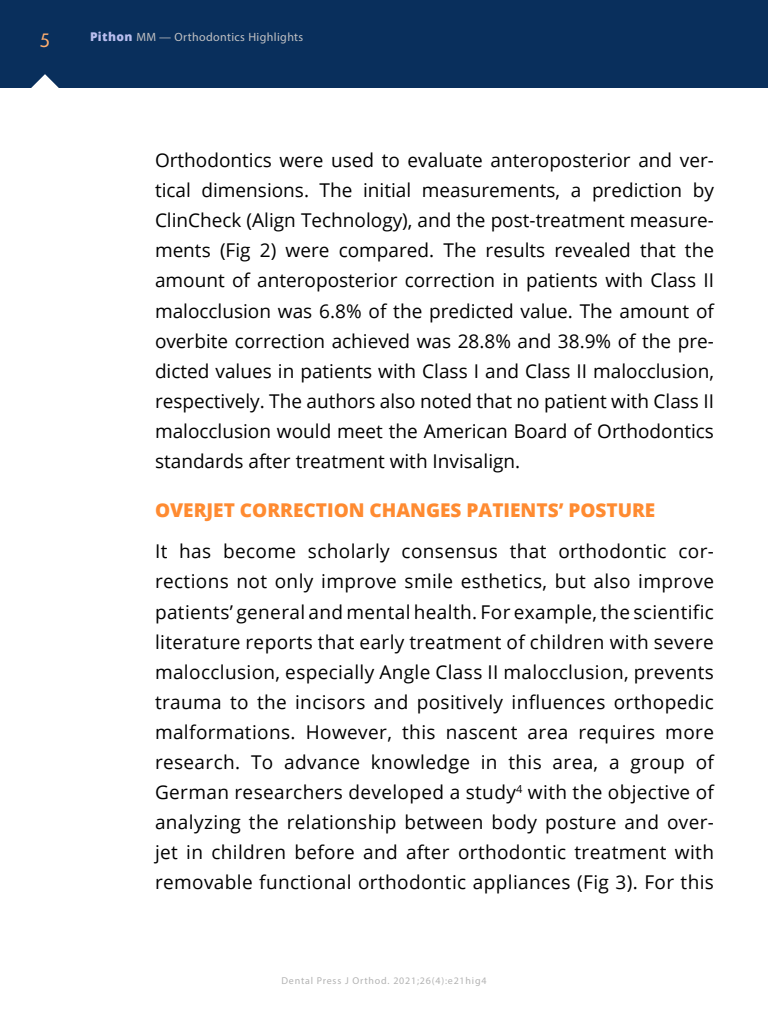
<style>
.page{position:relative;width:768px;height:1024px;background:#fff}
.page>*{position:absolute;margin:0;border:0;box-sizing:border-box;transform-origin:0 0}
.corpo_do_texto{font:19px/30.1px "Open Sans";letter-spacing:.01em;color:#000;text-align:justify}
.chamada_primaria{font:800 19px "Open Sans";color:#ff8b31}
.t1{font:500 18px "Semplicita Pro";color:#ffae6f}
.t2{font:12px "Myriad Pro";letter-spacing:.03em;color:#c1c1c3}
.t3{font:10px "Myriad Pro";letter-spacing:.08em;color:#b3b3b3}
.s1{font-family:"Open Sans";font-weight:800;color:#b9beef}
</style>
<div class="page">
<div style="left:0;top:0;width:768px;height:88px;background:#092f5c"></div>
<svg style="left:31px;top:74px;width:28px;height:14px"></svg>
<p class="t1" style="left:40px;top:27px;width:12px">5</p>
<p class="t2" style="left:90px;top:30px;width:215px"><span class="s1">Pithon</span> MM — Orthodontics Highlights</p>
<p class="corpo_do_texto" style="left:155px;top:145px;width:561px">Orthodontics were used to evaluate anteroposterior and ver&shy;tical dimensions. The initial measurements, a prediction by ClinCheck (Align Technology), and the post-treatment measure&shy;ments (Fig 2) were compared. The results revealed that the amount of anteroposterior correction in patients with Class II malocclusion was 6.8% of the predicted value. The amount of overbite correction achieved was 28.8% and 38.9% of the pre&shy;dicted values in patients with Class I and Class II malocclusion, respectively. The authors also noted that no patient with Class II malocclusion would meet the American Board of Orthodontics standards after treatment with Invisalign.</p>
<p class="chamada_primaria" style="left:155px;top:495px;width:502px">OVERJET CORRECTION CHANGES PATIENTS’ POSTURE</p>
<p class="corpo_do_texto" style="left:155px;top:536px;width:561px">It has become scholarly consensus that orthodontic cor&shy;rections not only improve smile esthetics, but also improve patients’ general and mental health. For example, the scientific literature reports that early treatment of children with severe malocclusion, especially Angle Class II malocclusion, prevents trauma to the incisors and positively influences orthopedic malformations. However, this nascent area requires more research. To advance knowledge in this area, a group of German researchers developed a study<sup>4</sup> with the objective of analyzing the relationship between body posture and over&shy;jet in children before and after orthodontic treatment with removable functional orthodontic appliances (Fig 3). For this</p>
<p class="t3" style="left:281px;top:975px;width:207px">Dental Press J Orthod. 2021;26(4):e21hig4</p>
</div>
